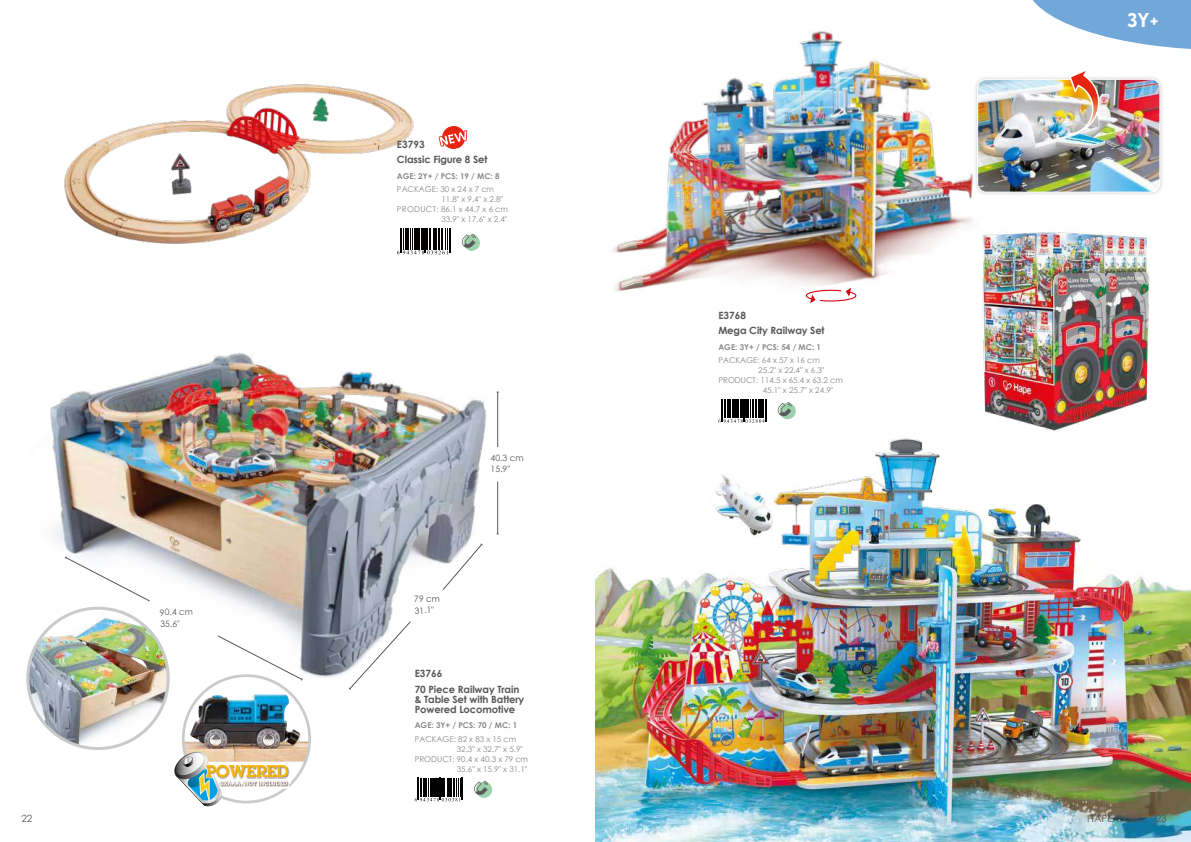
<style>
.page{position:relative;width:1191px;height:842px;background:#fff}
.page>*{position:absolute;margin:0;border:0;box-sizing:border-box;transform-origin:0 0}
.t1{font:700 20px "Greycliff CF";color:#fff}
.t2{font:600 16.7px "Lubalin Graph Std";color:#f8b500}
.t3{font:700 10px/15.7px "Century Gothic";letter-spacing:-.01em;color:#595757}
.t4{font:10px "Century Gothic";color:#595757}
.t5{font:8.7px "Century Gothic";color:#595757}
.t6{font:8px "Century Gothic";color:#898989}
.t7{font:700 8px "Century Gothic";color:#898989}
.t8{font:8px "Century Gothic";letter-spacing:.03em;color:#898989}
</style>
<div class="page">
<img style="left:982px;top:232px;width:168px;height:184px">
<img style="left:595px;top:416px;width:596px;height:426px">
<div style="left:973px;top:75px;width:191px;height:121px;background:#f3f3f3"></div>
<img style="left:992px;top:81px;width:167px;height:111px">
<div style="left:977px;top:79px;width:183px;height:114px;border:1px solid #fff;border-radius:9px"></div>
<svg style="left:718px;top:399px;width:49px;height:24px"></svg>
<svg style="left:777px;top:402px;width:19px;height:17px"></svg>
<svg style="left:805px;top:296px;width:52px;height:8px"></svg>
<img style="left:1068px;top:71px;width:33px;height:65px">
<img style="left:612px;top:31px;width:380px;height:265px">
<img style="left:64px;top:84px;width:384px;height:171px">
<svg style="left:397px;top:228px;width:54px;height:26px"></svg>
<svg style="left:461px;top:234px;width:19px;height:17px"></svg>
<svg style="left:415px;top:778px;width:48px;height:23px"></svg>
<svg style="left:474px;top:781px;width:18px;height:17px"></svg>
<img style="left:30px;top:353px;width:469px;height:340px">
<hr style="left:497px;top:392px;width:1px;height:55px;background:#595757">
<hr style="left:497px;top:482px;width:1px;height:52px;background:#595757">
<svg style="left:348px;top:621px;width:63px;height:69px"></svg>
<svg style="left:64px;top:556px;width:86px;height:46px"></svg>
<svg style="left:217px;top:635px;width:86px;height:46px"></svg>
<svg style="left:442px;top:543px;width:41px;height:47px"></svg>
<img style="left:28px;top:608px;width:140px;height:140px;border-radius:70px">
<div style="left:26px;top:607px;width:144px;height:143px;border:3px solid #c9caca;border-radius:50%"></div>
<div style="left:183px;top:676px;width:127px;height:126px;background:#fff;border-radius:50%"></div>
<img style="left:183px;top:694px;width:127px;height:68px">
<div style="left:182px;top:674px;width:129px;height:129px;border:3px solid #c9caca;border-radius:50%"></div>
<img style="left:222px;top:768px;width:69px;height:16px">
<img style="left:222px;top:765px;width:66px;height:12px">
<img style="left:222px;top:780px;width:67px;height:9px">
<svg style="left:174px;top:752px;width:48px;height:55px"></svg>
<img style="left:220px;top:784px;width:67px;height:2px">
<img style="left:220px;top:781px;width:67px;height:3px">
<svg style="left:438px;top:124px;width:29px;height:26px"></svg>
<svg style="left:1033px;top:0;width:158px;height:49px"></svg>
<p class="t5" style="left:160px;top:606px;width:35px;rotate:-2deg">90.4 cm</p>
<p class="t5" style="left:160px;top:618px;width:21px;rotate:-2deg">35.6"</p>
<h2 class="t2" style="left:206px;top:760px;width:84px">POWERED</h2>
<p class="t3" style="left:397px;top:136px;width:92px">E3793<br>Classic Figure 8 Set</p>
<p class="t7" style="left:397px;top:170px;width:104px">AGE: 2Y+ / PCS: 19 / MC: 8</p>
<p class="t6" style="left:397px;top:183px;width:99px">PACKAGE: 30 x 24 x 7 cm</p>
<p class="t6" style="left:441px;top:193px;width:63px">11.8" x 9.4" x 2.8"</p>
<p class="t8" style="left:397px;top:203px;width:112px">PRODUCT: 86.1 x 44.7 x 6 cm</p>
<p class="t6" style="left:441px;top:214px;width:68px">33.9" x 17.6" x 2.4"</p>
<p class="t5" style="left:490px;top:452px;width:35px">40.3 cm</p>
<p class="t5" style="left:414px;top:593px;width:27px;rotate:-3deg">79 cm</p>
<p class="t5" style="left:414px;top:605px;width:21px;rotate:-3deg">31.1"</p>
<p class="t5" style="left:490px;top:463px;width:21px">15.9"</p>
<p class="t3" style="left:415px;top:665px;width:106px">E3766<br>70 Piece Railway Train</p>
<p class="t3" style="left:415px;top:694px;width:111px;line-height:10px">&amp; Table Set with Battery<br>Powered Locomotive</p>
<p class="t7" style="left:415px;top:719px;width:104px">AGE: 3Y+ / PCS: 70 / MC: 1</p>
<p class="t6" style="left:415px;top:733px;width:103px">PACKAGE: 82 x 83 x 15 cm</p>
<p class="t6" style="left:457px;top:743px;width:68px">32.3" x 32.7" x 5.9"</p>
<p class="t6" style="left:415px;top:753px;width:115px">PRODUCT: 90.4 x 40.3 x 79 cm</p>
<p class="t6" style="left:457px;top:763px;width:72px">35.6" x 15.9" x 31.1"</p>
<p class="t3" style="left:718px;top:307px;width:108px">E3768<br>Mega City Railway Set</p>
<p class="t7" style="left:718px;top:341px;width:104px">AGE: 3Y+ / PCS: 54 / MC: 1</p>
<p class="t6" style="left:718px;top:354px;width:103px">PACKAGE: 64 x 57 x 16 cm</p>
<p class="t6" style="left:758px;top:364px;width:68px">25.2" x 22.4" x 6.3"</p>
<p class="t6" style="left:718px;top:375px;width:126px">PRODUCT: 114.5 x 65.4 x 63.2 cm</p>
<p class="t6" style="left:762px;top:385px;width:72px">45.1" x 25.7" x 24.9"</p>
<h1 class="t1" style="left:1127px;top:5px;width:34px">3Y+</h1>
<p class="t4" style="left:22px;top:812px;width:12px">22</p>
<p class="t4" style="left:1087px;top:812px;width:56px">HAPE.COM</p>
<p class="t4" style="left:1156px;top:812px;width:12px">23</p>
</div>
